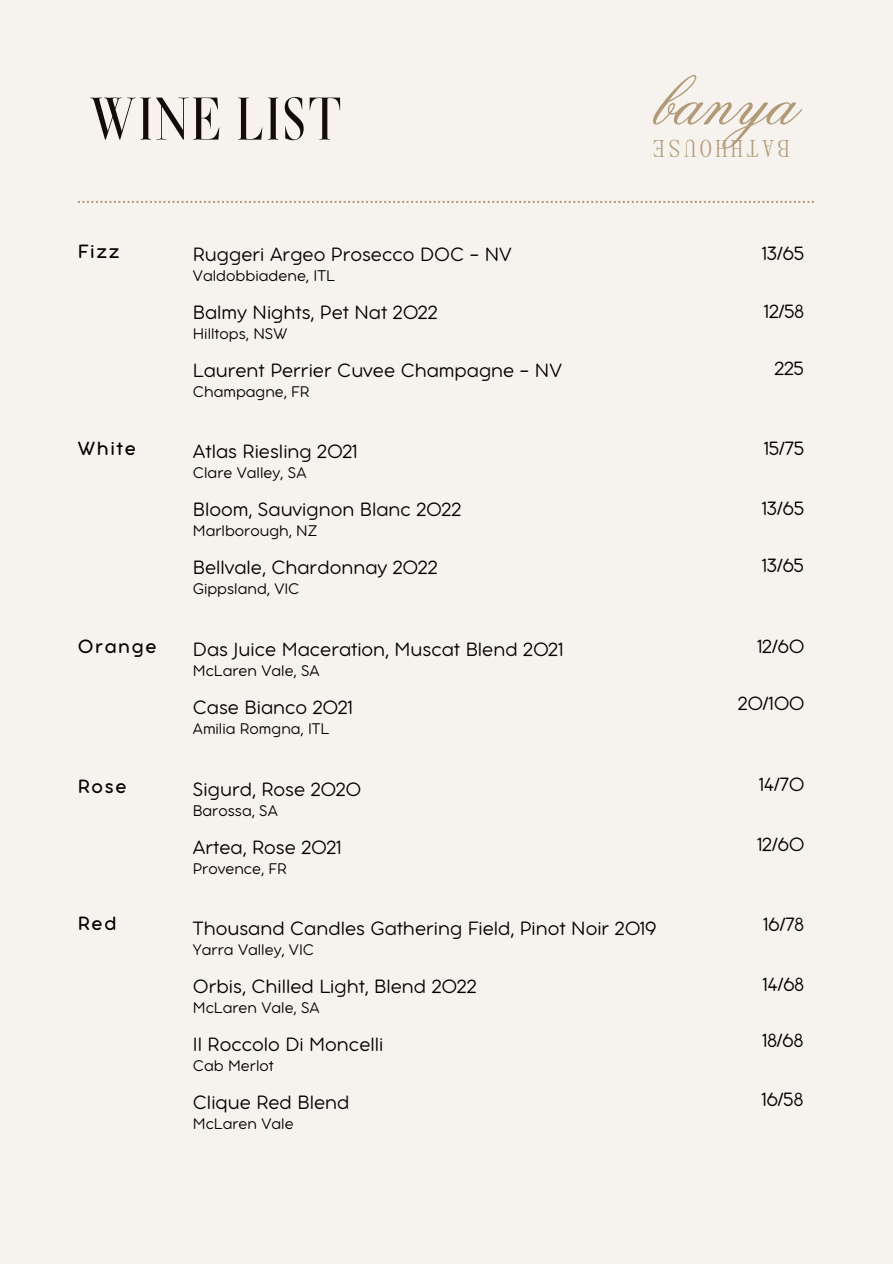
<style>
.page{position:relative;width:893px;height:1264px;background:#fff}
.page>*{position:absolute;margin:0;border:0;box-sizing:border-box;transform-origin:0 0}
.t1{font:80.1px "Flemish Script BT";color:#b29a79}
.t2{font:condensed 60px "Glossy Display";letter-spacing:.02em;color:#140c06}
.t3{font:24px "Panama Monospace";letter-spacing:.13em;color:#b29a79}
.t4{font:300 21px "Aristotelica Pro Tx";color:#000}
.t5{font:300 20.85px "Aristotelica Pro Tx";color:#000}
.t6{font:20.85px "Aristotelica Pro Tx";letter-spacing:.08em;color:#000}
.t7{font:300 16.8px "Aristotelica Pro Tx";color:#000}
</style>
<div class="page">
<div style="left:0;top:0;width:892px;height:1263px;background:#f6f2ed"></div>
<svg style="left:78px;top:201px;width:736px;height:2px"></svg>
<p class="t2" style="left:89px;top:95px;width:254px">WINE LIST</p>
<p class="t6" style="left:78px;top:245px;width:43px">Fizz</p>
<p class="t4" style="left:193px;top:247px;width:320px">Ruggeri Argeo Prosecco DOC - NV</p>
<p class="t7" style="left:193px;top:270px;width:143px">Valdobbiadene, ITL</p>
<p class="t4" style="left:193px;top:305px;width:246px">Balmy Nights, Pet Nat 2022</p>
<p class="t7" style="left:193px;top:328px;width:96px">Hilltops, NSW</p>
<p class="t4" style="left:193px;top:363px;width:370px">Laurent Perrier Cuvee Champagne - NV</p>
<p class="t7" style="left:193px;top:386px;width:118px">Champagne, FR</p>
<p class="t6" style="left:78px;top:442px;width:60px">White</p>
<p class="t4" style="left:193px;top:445px;width:166px">Atlas Riesling 2021</p>
<p class="t7" style="left:193px;top:467px;width:115px">Clare Valley, SA</p>
<p class="t4" style="left:193px;top:503px;width:270px">Bloom, Sauvignon Blanc 2022</p>
<p class="t7" style="left:193px;top:525px;width:126px">Marlborough, NZ</p>
<p class="t4" style="left:193px;top:561px;width:246px">Bellvale, Chardonnay 2022</p>
<p class="t7" style="left:193px;top:583px;width:108px">Gippsland, VIC</p>
<p class="t6" style="left:78px;top:639px;width:80px">Orange</p>
<p class="t4" style="left:193px;top:642px;width:372px">Das Juice Maceration, Muscat Blend 2021</p>
<p class="t7" style="left:193px;top:665px;width:128px">McLaren Vale, SA</p>
<p class="t4" style="left:193px;top:700px;width:161px">Case Bianco 2021</p>
<p class="t7" style="left:193px;top:723px;width:138px">Amilia Romgna, ITL</p>
<p class="t6" style="left:78px;top:779px;width:50px">Rose</p>
<p class="t4" style="left:193px;top:782px;width:169px">Sigurd, Rose 2020</p>
<p class="t7" style="left:193px;top:804px;width:86px">Barossa, SA</p>
<p class="t4" style="left:193px;top:840px;width:150px">Artea, Rose 2021</p>
<p class="t7" style="left:193px;top:862px;width:95px">Provence, FR</p>
<p class="t1" style="left:652px;top:49px;width:144px">banya</p>
<p class="t3" style="left:790px;top:164px;width:139px;rotate:-180deg">BATHHOUSE</p>
<p class="t5" style="left:761px;top:247px;width:44px">13/65</p>
<p class="t5" style="left:763px;top:304px;width:42px">12/58</p>
<p class="t5" style="left:774px;top:362px;width:31px">225</p>
<p class="t5" style="left:763px;top:441px;width:42px">15/75</p>
<p class="t5" style="left:761px;top:501px;width:44px">13/65</p>
<p class="t5" style="left:761px;top:559px;width:44px">13/65</p>
<p class="t5" style="left:757px;top:640px;width:49px">12/60</p>
<p class="t5" style="left:737px;top:696px;width:68px">20/100</p>
<p class="t5" style="left:758px;top:777px;width:47px">14/70</p>
<p class="t5" style="left:757px;top:837px;width:49px">12/60</p>
<p class="t6" style="left:78px;top:916px;width:40px">Red</p>
<p class="t4" style="left:193px;top:921px;width:465px">Thousand Candles Gathering Field, Pinot Noir 2019</p>
<p class="t7" style="left:193px;top:944px;width:123px">Yarra Valley, VIC</p>
<p class="t4" style="left:193px;top:979px;width:285px">Orbis, Chilled Light, Blend 2022</p>
<p class="t7" style="left:193px;top:1002px;width:128px">McLaren Vale, SA</p>
<p class="t4" style="left:193px;top:1037px;width:192px">Il Roccolo Di Moncelli</p>
<p class="t7" style="left:193px;top:1060px;width:82px">Cab Merlot</p>
<p class="t4" style="left:193px;top:1095px;width:158px">Clique Red Blend</p>
<p class="t7" style="left:193px;top:1118px;width:102px">McLaren Vale</p>
<p class="t5" style="left:763px;top:918px;width:42px">16/78</p>
<p class="t5" style="left:762px;top:977px;width:43px">14/68</p>
<p class="t5" style="left:762px;top:1033px;width:43px">18/68</p>
<p class="t5" style="left:761px;top:1092px;width:43px">16/58</p>
</div>
